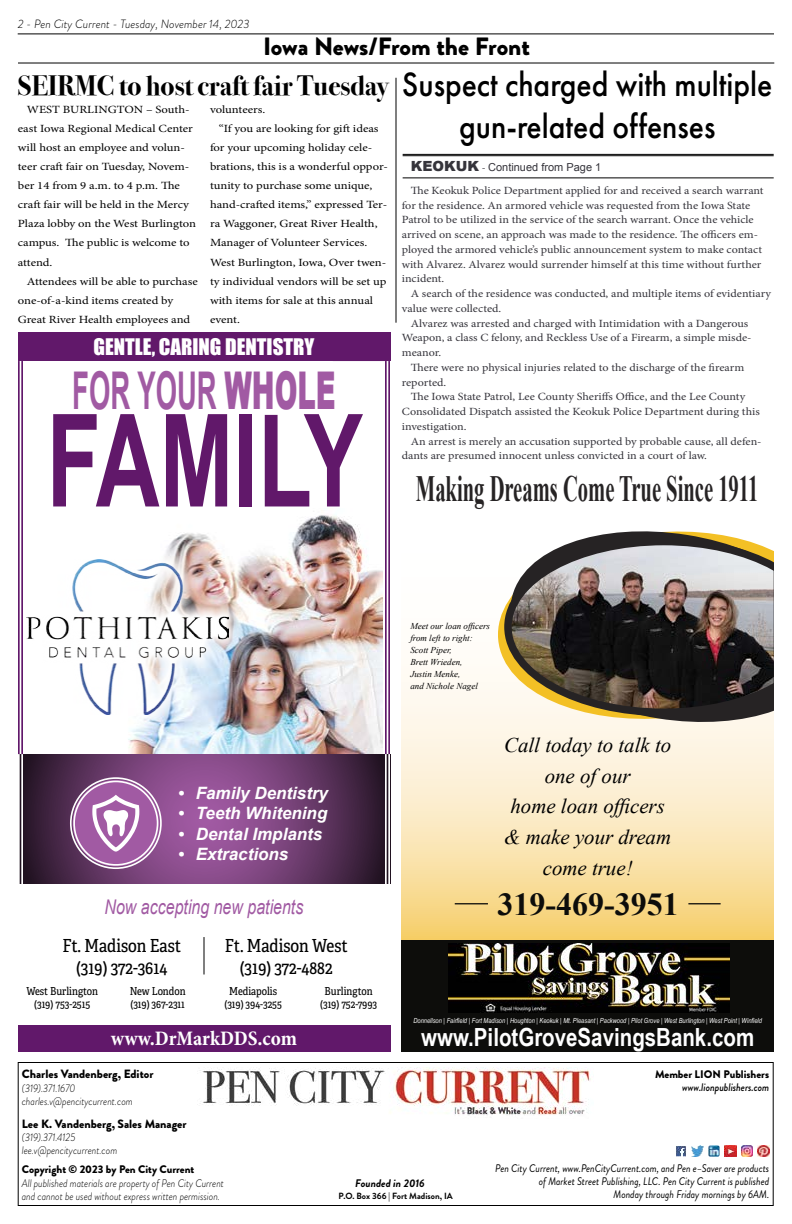
<style>
.page{position:relative;width:792px;height:1224px;background:#fff}
.page>*{position:absolute;margin:0;border:0;box-sizing:border-box;transform-origin:0 0}
.t1{font:700 129px "Arial";color:#61186a;scale:.69 1}
.t2{font:700 52.1px "Arial";color:#a15aa3;scale:.53 1}
.t3{font:700 37px "Times New Roman";color:#262324;scale:.56 1}
.t4{font:500 35px/42px "Futura PT";color:#000;text-align:center;scale:.9 1}
.t5{font:700 32px "Times New Roman";color:#0d0d0b}
.t6{font:700 28px "Bodoni Svty Two ITCTT";color:#000}
.t7{font:700 25px "Arial Narrow";color:#fff}
.t8{font:900 25px "Brandon Grotesque";color:#000}
.t9{font:21px "Impact";color:#fff}
.t10{font:italic 20.9px/30.7px "Times New Roman";color:#000;text-align:center}
.t11{font:700 condensed 20.8px "Minion Pro";color:#fff}
.t12{font:italic 20.2px "Arial";color:#a15aa3;scale:.79 1}
.t13{font:18px/21.6px "Adelle Condensed";color:#000;text-align:center}
.t14{font:italic 700 17px "Arial";color:#fff}
.t15{font:900 12px "Brandon Grotesque";color:#000}
.t16{font:italic 300 12px "Brandon Grotesque";color:#000}
.t17{font:11px/14.8px "Minion Pro";color:#35343b;scale:1.1 1}
.t18{font:11px/19.1px "Minion Pro";letter-spacing:-.005em;color:#000;scale:1.15 1}
.t19{font:italic 300 11px/13.2px "Brandon Grotesque";color:#000;scale:.9 1}
.t20{font:italic 11px/13.2px "Brandon Grotesque";color:#000;text-align:right;scale:.9 1}
.t21{font:11px/13.2px "Adelle Condensed";color:#000;text-align:center}
.t22{font:900 11px "Brandon Grotesque";color:#000}
.t23{font:11px "Arial";color:#35343b}
.t24{font:italic 500 11px "Brandon Grotesque";color:#000;scale:.9 1}
.t25{font:italic 700 11px "Brandon Grotesque";color:#000}
.t26{font:italic 9px/12px "Times New Roman";color:#000}
.t27{font:700 9px "Brandon Grotesque";color:#000}
.t28{font:italic 7px "Arial Narrow";color:#fff}
.s1{font-weight:900}
.s2{font-weight:900;font-size:14px}
.s3{font-family:"Minion Pro"}
</style>
<div class="page">
<hr style="left:18px;top:33px;width:756px;height:1px;background:#000">
<hr style="left:18px;top:63px;width:756px;height:1px;background:#000">
<img style="left:200px;top:1067px;width:391px;height:49px">
<svg style="left:676px;top:1145px;width:93px;height:12px"></svg>
<div style="left:18px;top:1062px;width:756px;height:144px;border:1px solid #000"></div>
<svg style="left:402px;top:668px;width:372px;height:272px;background:#fae7b9"></svg>
<svg style="left:494px;top:531px;width:280px;height:197px"></svg>
<img style="left:504px;top:538px;width:270px;height:178px">
<hr style="left:455px;top:903px;width:33px;height:1px;background:#0d0d0b">
<hr style="left:688px;top:903px;width:33px;height:1px;background:#0d0d0b">
<div style="left:402px;top:940px;width:372px;height:112px;background:#0d0d0b"></div>
<img style="left:448px;top:943px;width:281px;height:70px">
<svg style="left:20px;top:754px;width:368px;height:130px;background:#693b6a"></svg>
<img style="left:128px;top:515px;width:255px;height:239px">
<hr style="left:204px;top:937px;width:1px;height:38px;background:#000">
<img style="left:104px;top:541px;width:142px;height:191px">
<img style="left:26px;top:559px;width:202px;height:155px">
<div style="left:18px;top:1025px;width:372px;height:27px;background:#61186a"></div>
<div style="left:18px;top:332px;width:372px;height:29px;background:#61186a"></div>
<hr style="left:21px;top:361px;width:2px;height:393px;background:#61186a">
<hr style="left:18px;top:361px;width:2px;height:393px;background:#61186a">
<hr style="left:21px;top:754px;width:2px;height:259px;background:#fff">
<svg style="left:72px;top:780px;width:87px;height:87px;background:#a868aa"></svg>
<div style="left:70px;top:777px;width:92px;height:92px;border:2px solid #fff;border-radius:50%"></div>
<div style="left:73px;top:781px;width:85px;height:85px;border:2px solid #fff;border-radius:50%"></div>
<svg style="left:92px;top:795px;width:47px;height:57px"></svg>
<hr style="left:388px;top:361px;width:2px;height:393px;background:#61186a">
<hr style="left:385px;top:361px;width:2px;height:393px;background:#61186a">
<hr style="left:385px;top:754px;width:2px;height:259px;background:#fff">
<hr style="left:403px;top:154px;width:371px;height:1px;background:#000">
<hr style="left:403px;top:156px;width:371px;height:1px;background:#000">
<hr style="left:403px;top:177px;width:371px;height:1px;background:#000">
<hr style="left:396px;top:78px;width:1px;height:245px;background:#000">
<p class="t16" style="left:18px;top:15px;width:233px">2 - Pen City Current - Tuesday, November 14, 2023</p>
<h3 class="t8" style="left:263px;top:29px;width:268px">Iowa News/From the Front</h3>
<h3 class="t6" style="left:18px;top:62px;width:372px">SEIRMC to host craft fair Tuesday</h3>
<p class="t18" style="left:18px;top:100px;width:156px;text-indent:9px">WEST BURLINGTON – South&shy;east Iowa Regional Medical Center will host an employee and volun&shy;teer craft fair on Tuesday, Novem&shy;ber 14 from 9 a.m. to 4 p.m. The craft fair will be held in the Mercy<br>Plaza lobby on the West Burlington campus. The public is welcome to attend.</p>
<p class="t18" style="left:18px;top:272px;width:158px;text-indent:9px">Attendees will be able to purchase one-of-a-kind items created by<br>Great River Health employees and</p>
<p class="t18" style="left:210px;top:100px;width:50px">volunteers.</p>
<p class="t18" style="left:219px;top:119px;width:140px">“If you are looking for gift ideas</p>
<p class="t18" style="left:210px;top:138px;width:143px">for your upcoming holiday cele-</p>
<p class="t18" style="left:210px;top:157px;width:156px">brations, this is a wonderful oppor-</p>
<p class="t18" style="left:210px;top:176px;width:143px">tunity to purchase some unique,</p>
<p class="t18" style="left:210px;top:195px;width:156px">hand-crafted items,” expressed Ter-</p>
<p class="t18" style="left:210px;top:214px;width:147px">ra Waggoner, Great River Health,</p>
<p class="t18" style="left:210px;top:233px;width:138px">Manager of Volunteer Services.</p>
<p class="t18" style="left:210px;top:253px;width:155px">West Burlington, Iowa, Over twen-</p>
<p class="t18" style="left:210px;top:272px;width:155px">ty individual vendors will be set up</p>
<p class="t18" style="left:210px;top:291px;width:143px">with items for sale at this annual</p>
<p class="t18" style="left:210px;top:310px;width:28px">event.</p>
<h3 class="t9" style="left:94px;top:330px;width:222px">GENTLE, CARING DENTISTRY</h3>
<h2 class="t2" style="left:72px;top:356px;width:499px">FOR YOUR <span class="s1">WHOLE</span></h2>
<h1 class="t1" style="left:47px;top:376px;width:460px">FAMILY</h1>
<h3 class="t4" style="left:402px;top:63px;width:413px">Suspect charged with multiple gun-related offenses</h3>
<p class="t23" style="left:411px;top:159px;width:192px"><span class="s2">KEOKUK</span> <span class="s3">-</span> Continued from Page 1</p>
<p class="t17" style="left:402px;top:183px;width:330px;text-indent:9px">The Keokuk Police Department applied for and received a search warrant for the residence. An armored vehicle was requested from the Iowa State Patrol to be utilized in the service of the search warrant. Once the vehicle arrived on scene, an approach was made to the residence. The officers em&shy;ployed the armored vehicle’s public announcement system to make contact with Alvarez. Alvarez would surrender himself at this time without further incident.</p>
<p class="t17" style="left:411px;top:286px;width:329px">A search of the residence was conducted, and multiple items of evidentiary</p>
<p class="t17" style="left:402px;top:301px;width:92px">value were collected.</p>
<p class="t17" style="left:411px;top:316px;width:308px">Alvarez was arrested and charged with Intimidation with a Dangerous</p>
<p class="t17" style="left:402px;top:331px;width:319px">Weapon, a class C felony, and Reckless Use of a Firearm, a simple misde-</p>
<p class="t17" style="left:402px;top:345px;width:37px">meanor.</p>
<p class="t17" style="left:411px;top:360px;width:305px">There were no physical injuries related to the discharge of the firearm</p>
<p class="t17" style="left:402px;top:375px;width:42px">reported.</p>
<p class="t17" style="left:411px;top:390px;width:306px">The Iowa State Patrol, Lee County Sheriffs Office, and the Lee County</p>
<p class="t17" style="left:402px;top:404px;width:327px">Consolidated Dispatch assisted the Keokuk Police Department during this</p>
<p class="t17" style="left:402px;top:419px;width:60px">investigation.</p>
<p class="t17" style="left:411px;top:434px;width:320px">An arrest is merely an accusation supported by probable cause, all defen-</p>
<p class="t17" style="left:402px;top:449px;width:279px">dants are presumed innocent unless convicted in a court of law.</p>
<h3 class="t3" style="left:416px;top:463px;width:613px">Making Dreams Come True Since 1911</h3>
<h3 class="t14" style="left:178px;top:782px;width:152px">• Family Dentistry</h3>
<h3 class="t14" style="left:178px;top:802px;width:151px">• Teeth Whitening</h3>
<h3 class="t14" style="left:178px;top:823px;width:146px">• Dental Implants</h3>
<h3 class="t14" style="left:178px;top:843px;width:112px">• Extractions</h3>
<h3 class="t12" style="left:105px;top:894px;width:253px">Now accepting new patients</h3>
<h3 class="t13" style="left:62px;top:934px;width:120px">Ft. Madison East (319) 372-3614</h3>
<h3 class="t13" style="left:225px;top:934px;width:124px">Ft. Madison West (319) 372-4882</h3>
<p class="t21" style="left:26px;top:984px;width:73px">West Burlington (319) 753-2515</p>
<p class="t21" style="left:130px;top:984px;width:57px;text-align:left">New London (319) 367-2311</p>
<p class="t21" style="left:224px;top:984px;width:59px">Mediapolis (319) 394-3255</p>
<p class="t21" style="left:320px;top:984px;width:58px">Burlington (319) 752-7993</p>
<h3 class="t11" style="left:111px;top:1024px;width:188px">www.DrMarkDDS.com</h3>
<p class="t26" style="left:410px;top:620px;width:81px">Meet our loan officers from left to right:<br>Scott Piper,<br>Brett Wrieden,<br>Justin Menke,<br>and Nichole Nagel</p>
<h3 class="t10" style="left:504px;top:729px;width:169px">Call today to talk to one of our<br>home loan officers &amp; make your dream come true!</h3>
<h3 class="t5" style="left:498px;top:882px;width:183px">319-469-3951</h3>
<p class="t28" style="left:413px;top:1015px;width:350px">Donnellson | Fairfield | Fort Madison | Houghton | Keokuk | Mt. Pleasant | Packwood | Pilot Grove | West Burlington | West Point | Winfield</p>
<h3 class="t7" style="left:421px;top:1018px;width:335px">www.PilotGroveSavingsBank.com</h3>
<p class="t15" style="left:22px;top:1066px;width:133px">Charles Vandenberg, Editor</p>
<p class="t19" style="left:22px;top:1081px;width:125px">(319).371.1670 charles.v@pencitycurrent.com</p>
<p class="t15" style="left:22px;top:1115px;width:166px">Lee K. Vandenberg, Sales Manager</p>
<p class="t19" style="left:22px;top:1130px;width:108px">(319).371.4125 lee.v@pencitycurrent.com</p>
<p class="t22" style="left:22px;top:1162px;width:174px">Copyright © 2023 by Pen City Current</p>
<p class="t19" style="left:22px;top:1176px;width:226px">All published materials are property of Pen City Current and cannot be used without express written permission.</p>
<p class="t25" style="left:355px;top:1176px;width:71px">Founded in 2016</p>
<p class="t22" style="left:655px;top:1066px;width:116px">Member LION Publishers</p>
<p class="t24" style="left:682px;top:1079px;width:98px">www.lionpublishers.com</p>
<p class="t20" style="left:495px;top:1162px;width:306px">Pen City Current, www.PenCityCurrent.com, and Pen e–Saver are products of Market Street Publishing, LLC. Pen City Current is published</p>
<p class="t27" style="left:339px;top:1190px;width:116px">P.O. Box 366 | Fort Madison, IA</p>
<p class="t20" style="left:614px;top:1188px;width:174px">Monday through Friday mornings by 6AM.</p>
</div>
